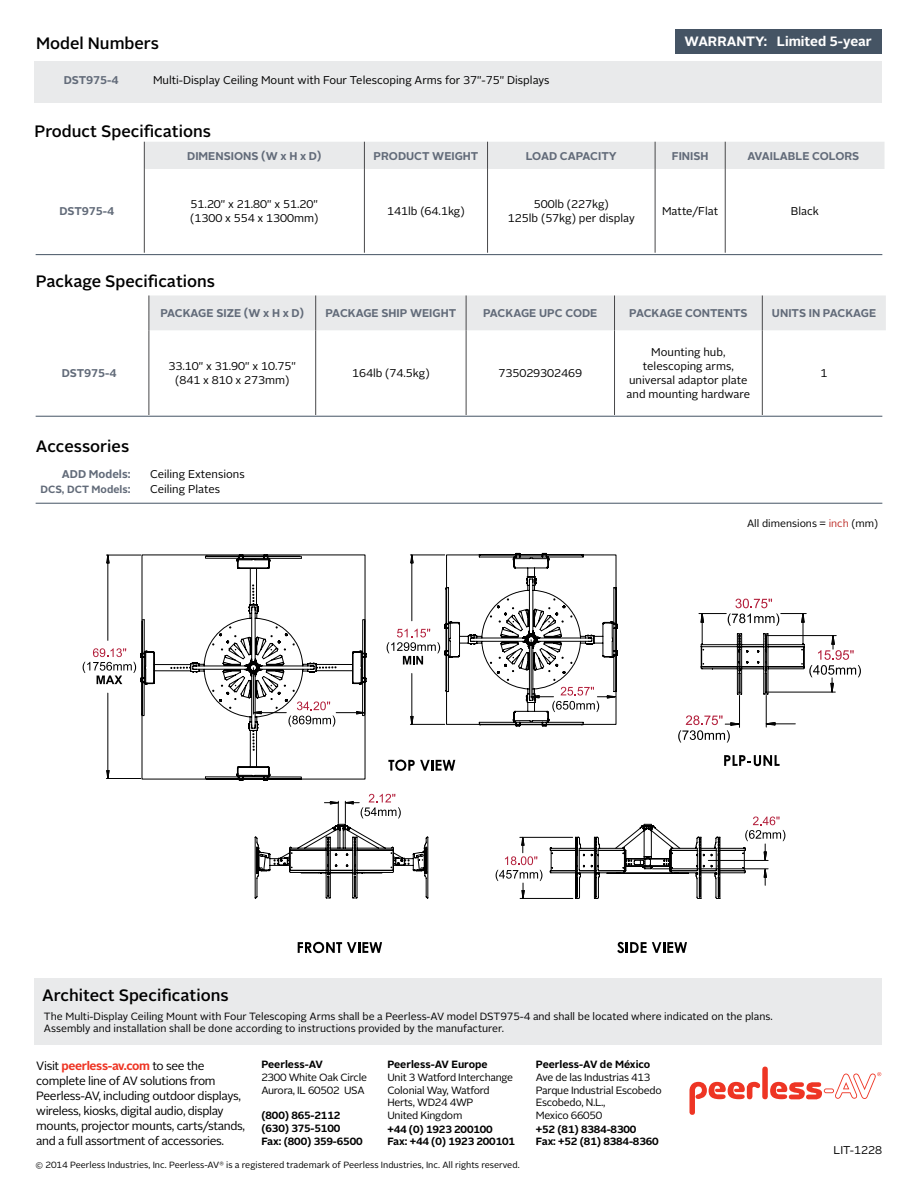
<style>
.page{position:relative;width:918px;height:1188px;background:#fff}
.page>*{position:absolute;margin:0;border:0;box-sizing:border-box;transform-origin:0 0}
.t1{font:500 16.5px "Alright Sans";color:#000}
.t2{font:700 13.5px "Alright Sans";color:#fff}
.t3{font:12px/15px "Alright Sans";letter-spacing:-.03em;color:#000}
.t4{font:11.25px/14.2px "Alright Sans";color:#000;text-align:center}
.t5{font:700 11.25px "Alright Sans";color:#626b79}
.t6{font:10.5px/12px "Alright Sans";color:#000}
.t7{font:10.5px/12.6px "Alright Sans";letter-spacing:-.025em;color:#000}
.t8{font:700 10.5px/12.6px "Alright Sans";letter-spacing:-.01em;color:#000}
.t9{font:700 10.5px "Alright Sans";color:#626b79}
.t10{font:9px "Alright Sans";color:#000}
.s1{font-size:11.25px}
.s2{color:#be302b}
.s3{font-weight:700;color:#ee3524}
</style>
<div class="page">
<svg style="left:689px;top:1082px;width:71px;height:33px"></svg>
<div style="left:762px;top:1067px;width:6px;height:32px;background:#ee3524;border-radius:3px"></div>
<svg style="left:770px;top:1072px;width:111px;height:28px"></svg>
<div style="left:34px;top:978px;width:848px;height:67px;background:#e9eaeb"></div>
<div style="left:34px;top:62px;width:848px;height:41px;background:#e9eaeb"></div>
<div style="left:150px;top:296px;width:736px;height:34px;background:#e9eaeb"></div>
<hr style="left:315px;top:295px;width:1px;height:35px;background:#48484a">
<hr style="left:466px;top:295px;width:1px;height:35px;background:#48484a">
<hr style="left:614px;top:295px;width:1px;height:35px;background:#48484a">
<hr style="left:762px;top:295px;width:1px;height:35px;background:#48484a">
<hr style="left:149px;top:330px;width:1px;height:85px;background:#48484a">
<hr style="left:315px;top:330px;width:1px;height:85px;background:#48484a">
<hr style="left:466px;top:330px;width:1px;height:85px;background:#48484a">
<hr style="left:614px;top:330px;width:1px;height:85px;background:#48484a">
<hr style="left:762px;top:330px;width:1px;height:85px;background:#48484a">
<hr style="left:149px;top:295px;width:1px;height:35px;background:#48484a">
<div style="left:144px;top:142px;width:741px;height:27px;background:#e9eaeb"></div>
<hr style="left:144px;top:169px;width:1px;height:84px;background:#48484a">
<hr style="left:364px;top:169px;width:1px;height:84px;background:#48484a">
<hr style="left:487px;top:169px;width:1px;height:84px;background:#48484a">
<hr style="left:655px;top:169px;width:1px;height:84px;background:#48484a">
<hr style="left:725px;top:169px;width:1px;height:84px;background:#48484a">
<div style="left:675px;top:29px;width:206px;height:24px;background:#455464"></div>
<hr style="left:36px;top:416px;width:846px;height:1px;background:#455464">
<hr style="left:36px;top:254px;width:846px;height:1px;background:#455464">
<hr style="left:36px;top:503px;width:846px;height:1px;background:#455464">
<svg style="left:617px;top:942px;width:70px;height:11px"></svg>
<svg style="left:298px;top:942px;width:84px;height:11px"></svg>
<svg style="left:254px;top:794px;width:175px;height:105px"></svg>
<svg style="left:83px;top:552px;width:778px;height:229px"></svg>
<svg style="left:496px;top:817px;width:289px;height:82px"></svg>
<hr style="left:652px;top:868px;width:116px;height:1px;background:#030303">
<h1 class="t1" style="left:36px;top:32px;width:124px">Model Numbers</h1>
<p class="t2" style="left:685px;top:32px;width:189px">WARRANTY: Limited 5-year</p>
<p class="t5" style="left:64px;top:72px;width:56px">DST975-4</p>
<p class="t4" style="left:153px;top:73px;width:398px">Multi-Display Ceiling Mount with Four Telescoping Arms for 37"-75" Displays</p>
<h1 class="t1" style="left:34px;top:120px;width:178px">Product Specifications</h1>
<p class="t5" style="left:187px;top:148px;width:30px">Dimensions</p>
<p class="t5" style="left:261px;top:148px;width:62px">(W x H x D)</p>
<p class="t5" style="left:374px;top:148px;width:106px">PRODUCT WEIGHT</p>
<p class="t5" style="left:526px;top:148px;width:16px">Load</p>
<p class="t5" style="left:560px;top:148px;width:16px">Capacity</p>
<p class="t5" style="left:672px;top:148px;width:38px">FINISH</p>
<p class="t5" style="left:747px;top:148px;width:114px">AVAILABLE COLORS</p>
<p class="t5" style="left:60px;top:203px;width:56px">DST975-4</p>
<p class="t4" style="left:190px;top:197px;width:130px;text-align:left">51.20" x 21.80" x 51.20" (1300 x 554 x 1300mm)</p>
<p class="t4" style="left:387px;top:204px;width:79px">141lb (64.1kg)</p>
<p class="t4" style="left:508px;top:197px;width:128px">500lb (227kg)<br>125lb (57kg) per display</p>
<p class="t4" style="left:662px;top:204px;width:58px">Matte/Flat</p>
<p class="t4" style="left:791px;top:204px;width:30px">Black</p>
<h1 class="t1" style="left:36px;top:269px;width:181px">Package Specifications</h1>
<p class="t5" style="left:160px;top:305px;width:145px">PACKAGE SIZE (W x H x D)</p>
<p class="t5" style="left:326px;top:305px;width:132px">PACKAGE SHIP WEIGHT</p>
<p class="t5" style="left:483px;top:305px;width:116px">PAcKAGE UPC CODE</p>
<p class="t5" style="left:629px;top:305px;width:120px">PACKAGE CONTENTS</p>
<p class="t5" style="left:772px;top:305px;width:106px">UNITS IN PACKAGE</p>
<p class="t5" style="left:62px;top:365px;width:56px">DST975-4</p>
<p class="t4" style="left:169px;top:359px;width:129px">33.10" x 31.90" x 10.75" (841 x 810 x 273mm)</p>
<p class="t4" style="left:352px;top:366px;width:79px">164lb (74.5kg)</p>
<p class="t4" style="left:498px;top:366px;width:85px">735029302469</p>
<h1 class="t1" style="left:36px;top:435px;width:95px">Accessories</h1>
<p class="t5" style="left:62px;top:467px;width:70px">ADD Models:</p>
<p class="t4" style="left:150px;top:468px;width:96px">Ceiling Extensions</p>
<p class="t9" style="left:40px;top:482px;width:92px">DCS, DCT Models<span class="s1">:</span></p>
<p class="t4" style="left:150px;top:482px;width:72px">Ceiling Plates</p>
<p class="t4" style="left:627px;top:345px;width:125px">Mounting hub, telescoping arms, universal adaptor plate and mounting hardware</p>
<p class="t4" style="left:821px;top:366px;width:8px">1</p>
<p class="t6" style="left:747px;top:518px;width:133px">All dimensions = <span class="s2">inch</span> (mm)</p>
<h1 class="t1" style="left:42px;top:984px;width:188px">Architect Specifications</h1>
<p class="t6" style="left:44px;top:1010px;width:730px">The Multi-Display Ceiling Mount with Four Telescoping Arms shall be a Peerless-AV model DST975-4 and shall be located where indicated on the plans.<br>Assembly and installation shall be done according to instructions provided by the manufacturer.</p>
<p class="t8" style="left:261px;top:1059px;width:63px">Peerless-AV</p>
<p class="t7" style="left:261px;top:1071px;width:107px">2300 White Oak Circle<br>Aurora, IL 60502 USA</p>
<p class="t8" style="left:387px;top:1059px;width:102px">Peerless-AV Europe</p>
<p class="t7" style="left:387px;top:1071px;width:127px">Unit 3 Watford I nterchange<br>Colonial Way, Watford<br>Herts, WD24 4WP<br>United Kingdom</p>
<p class="t3" style="left:36px;top:1058px;width:210px">Visit <span class="s3">peerless-av.com</span> to see the complete line of AV solutions from Peerless-AV, including outdoor displays, wireless, kiosks, digital audio, display mounts, projector mounts, carts/stands, and a full assortment of accessories.</p>
<p class="t10" style="left:35px;top:1159px;width:486px">© 2014 Peerless I ndustries, I nc. Peerless-AV<sup>®</sup> is a registered trademark of Peerless I ndustries, I nc. All rights reserved.</p>
<p class="t8" style="left:261px;top:1109px;width:103px">(800) 865-2112 (630) 375-5100<br>Fax: (800) 359-6500</p>
<p class="t8" style="left:387px;top:1123px;width:129px">+44 (0) 1923 200100<br>Fax: +44 (0) 1923 200101</p>
<p class="t8" style="left:536px;top:1059px;width:116px">Peerless-AV de México</p>
<p class="t7" style="left:536px;top:1071px;width:127px">Ave de las I ndustrias 413<br>Parque I ndustrial Escobedo<br>Escobedo, N.L.,<br>Mexico 66050</p>
<p class="t8" style="left:536px;top:1123px;width:124px">+52 (81) 8384-8300<br>Fax: +52 (81) 8384-8360</p>
<p class="t4" style="left:834px;top:1143px;width:50px">LIT-1228</p>
</div>
